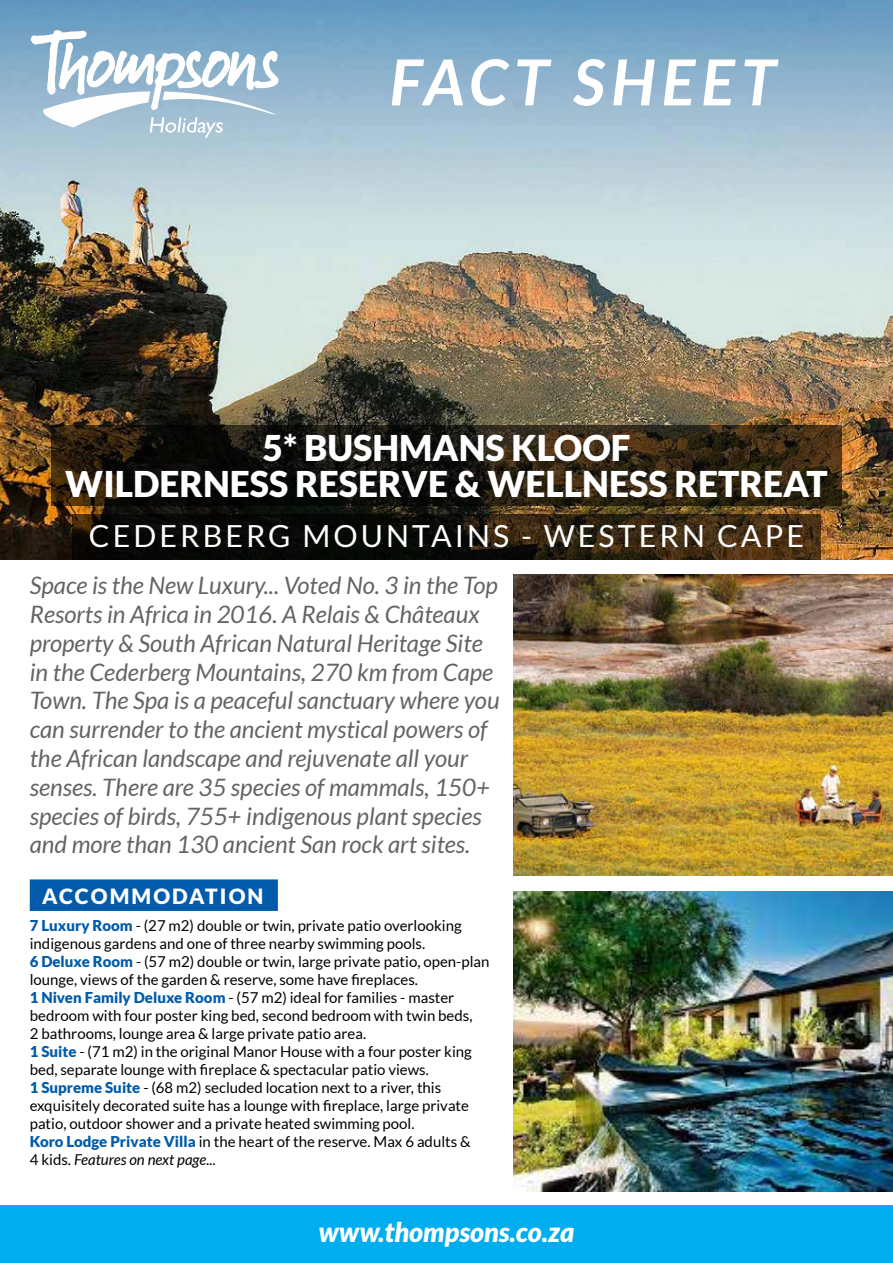
<style>
.page{position:relative;width:893px;height:1263px;background:#fff}
.page>*{position:absolute;margin:0;border:0;box-sizing:border-box;transform-origin:0 0}
.t1{font:italic 700 63.45px "Lato";letter-spacing:.1em;color:#fff}
.t2{font:900 35.55px/36px "Lato";color:#fff;text-align:center}
.t3{font:30.45px "Lato";letter-spacing:.1em;color:#fff}
.t4{font:italic 900 27px "Lato";color:#fff}
.t5{font:italic 24px/28.8px "Lato";color:#636466}
.t6{font:900 21px "Lato";letter-spacing:.1em;color:#fff}
.t7{font:15px/18px "Lato";color:#000}
.s1{font-weight:900;color:#005baa}
.s2{font-style:italic}
</style>
<div class="page">
<img style="left:0;top:0;width:893px;height:560px">
<img style="left:513px;top:575px;width:380px;height:300px">
<img style="left:513px;top:891px;width:380px;height:300px">
<div style="left:0;top:1205px;width:893px;height:58px;background:#00aeef"></div>
<svg style="left:30px;top:29px;width:249px;height:110px"></svg>
<svg style="left:51px;top:425px;width:791px;height:80px;background:#211a0e"></svg>
<svg style="left:72px;top:514px;width:749px;height:46px;background:#1e170b"></svg>
<div style="left:30px;top:879px;width:248px;height:32px;background:#005baa"></div>
<h1 class="t1" style="left:389px;top:46px;width:388px">FACT SHEET</h1>
<h2 class="t2" style="left:65px;top:429px;width:764px">5* BUSHMANS KLOOF<br>WILDERNESS RESERVE &amp; WELLNESS RETREAT</h2>
<h3 class="t3" style="left:89px;top:519px;width:716px">CEDERBERG MOUNTAINS - WESTERN CAPE</h3>
<p class="t5" style="left:30px;top:572px;width:471px">Space is the New Luxury... Voted No. 3 in the Top Resorts in Africa in 2016. A Relais &amp; Châteaux property &amp; South African Natural Heritage Site in the Cederberg Mountains, 270 km from Cape Town. The Spa is a peaceful sanctuary where you can surrender to the ancient mystical powers of the African landscape and rejuvenate all your senses. There are 35 species of mammals, 150+ species of birds, 755+ indigenous plant species and more than 130 ancient San rock art sites.</p>
<h3 class="t6" style="left:42px;top:884px;width:223px">ACCOMMODATION</h3>
<p class="t7" style="left:30px;top:916px;width:461px"><span class="s1">7 Luxury Room</span> - (27 m2) double or twin, private patio overlooking indigenous gardens and one of three nearby swimming pools.<br><span class="s1">6 Deluxe Room</span> - (57 m2) double or twin, large private patio, open-plan lounge, views of the garden &amp; reserve, some have fireplaces.<br><span class="s1">1 Niven Family Deluxe Room</span> - (57 m2) ideal for families - master bedroom with four poster king bed, second bedroom with twin beds,<br>2 bathrooms, lounge area &amp; large private patio area.<br><span class="s1">1 Suite</span> - (71 m2) in the original Manor House with a four poster king bed, separate lounge with fireplace &amp; spectacular patio views.<br><span class="s1">1 Supreme Suite</span> - (68 m2) secluded location next to a river, this exquisitely decorated suite has a lounge with fireplace, large private patio, outdoor shower and a private heated swimming pool.<br><span class="s1">Koro Lodge Private Villa</span> in the heart of the reserve. Max 6 adults &amp;<br>4 kids. <span class="s2">Features on next page...</span></p>
<h3 class="t4" style="left:319px;top:1216px;width:257px">www.thompsons.co.za</h3>
</div>
